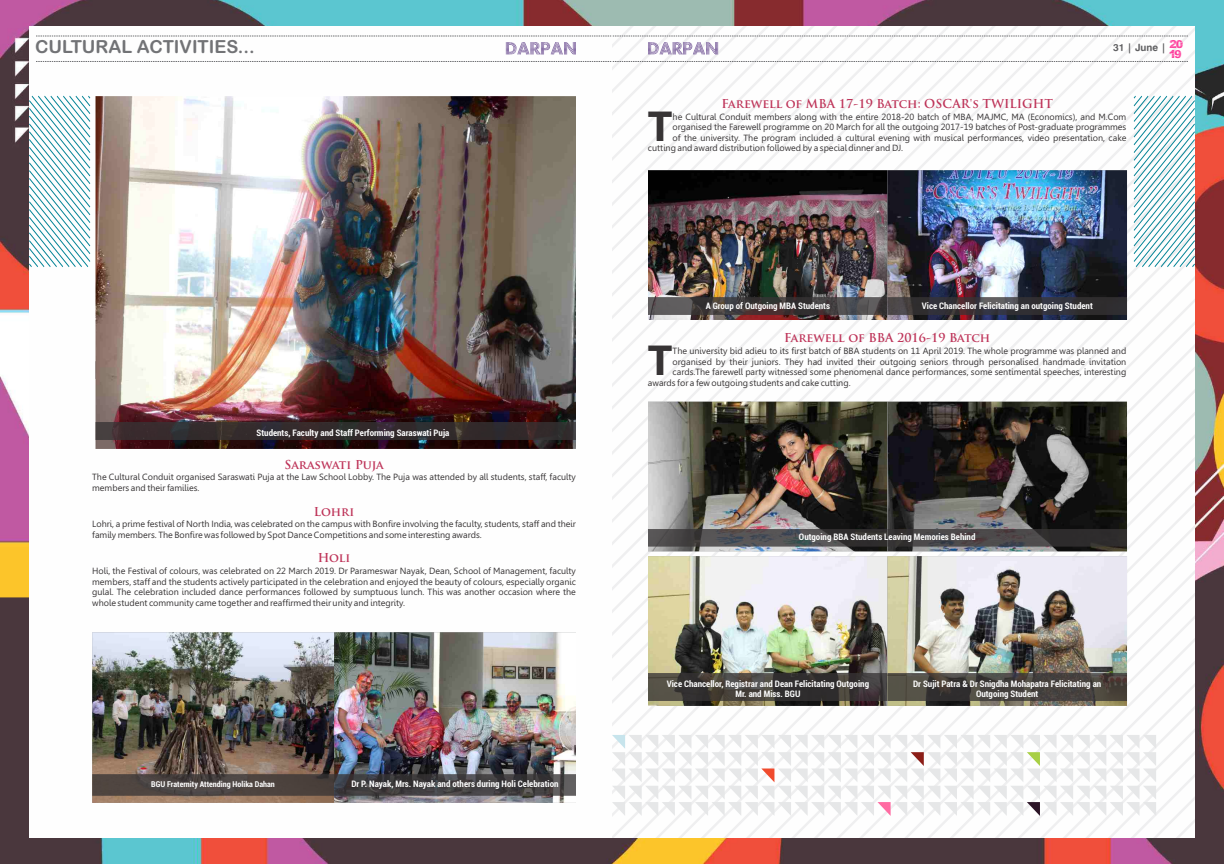
<style>
.page{position:relative;width:1224px;height:864px;background:#fff}
.page>*{position:absolute;margin:0;border:0;box-sizing:border-box;transform-origin:0 0}
.t1{font:700 42px "Gisha";color:#373435}
.t2{font:18px "Arial Rounded MT Bold";color:#727376}
.t3{font:700 12px "Trajan Pro";color:#be3459}
.t4{font:10px "Swiss 721 BT Bold Rounded";color:#606062}
.t5{font:9px/10.5px "Gisha";color:#373435}
.t6{font:700 condensed 9px/10.3px "Roboto";color:#fefefe;text-align:center}
.t7{font:8.7px/9.8px "Orial Bold";color:#ff3a9a}
.t8{font:700 condensed 8.1px "Roboto";color:#fefefe}
</style>
<div class="page">
<img style="left:0;top:0;width:1224px;height:864px">
<svg style="left:612px;top:320px;width:437px;height:82px"></svg>
<svg style="left:612px;top:320px;width:414px;height:67px"></svg>
<svg style="left:612px;top:320px;width:392px;height:45px"></svg>
<svg style="left:612px;top:320px;width:369px;height:22px"></svg>
<div style="left:29px;top:26px;width:583px;height:812px;background:#fefefe"></div>
<img style="left:29px;top:26px;width:1166px;height:294px">
<img style="left:612px;top:402px;width:583px;height:436px">
<img style="left:94px;top:96px;width:482px;height:353px">
<svg style="left:94px;top:423px;width:482px;height:17px"></svg>
<img style="left:92px;top:632px;width:484px;height:171px">
<h2 class="t2" style="left:35px;top:40px;width:221px">CULTURAL ACTIVITIES...</h2>
<p class="t4" style="left:1113px;top:43px;width:55px">31 | June |</p>
<p class="t7" style="left:1170px;top:39px;width:15px">20<br>19</p>
<h3 class="t3" style="left:722px;top:99px;width:333px">Farewell of MBA 17-19 Batch: OSCAR's TWILIGHT</h3>
<p class="t5" style="left:673px;top:112px;width:455px">he Cultural Conduit members along with the entire 2018-20 batch of MBA, MAJMC, MA (Economics), and M.Com</p>
<h1 class="t1" style="left:648px;top:109px;width:26px">T</h1>
<p class="t5" style="left:673px;top:123px;width:455px">organised the Farewell programme on 20 March for all the outgoing 2017-19 batches of Post-graduate programmes</p>
<p class="t5" style="left:673px;top:133px;width:455px">of the university. The program included a cultural evening with musical performances, video presentation, cake</p>
<p class="t5" style="left:648px;top:144px;width:257px">cutting and award distribution followed by a special dinner and DJ.</p>
<p class="t6" style="left:257px;top:429px;width:194px">Students, Faculty and Staff Performing Saraswati Puja</p>
<h3 class="t3" style="left:284px;top:460px;width:101px">Saraswati Puja</h3>
<p class="t5" style="left:92px;top:473px;width:485px">The Cultural Conduit organised Saraswati Puja at the Law School Lobby. The Puja was attended by all students, staff, faculty members and their families.</p>
<h3 class="t3" style="left:314px;top:507px;width:42px">Lohri</h3>
<p class="t5" style="left:92px;top:520px;width:485px">Lohri, a prime festival of North India, was celebrated on the campus with Bonfire involving the faculty, students, staff and their family members. The Bonfire was followed by Spot Dance Competitions and some interesting awards.</p>
<h3 class="t3" style="left:318px;top:553px;width:34px">Holi</h3>
<p class="t5" style="left:92px;top:567px;width:485px;text-align:justify">Holi, the Festival of colours, was celebrated on 22 March 2019. Dr Parameswar Nayak, Dean, School of Management, faculty members, staff and the students actively participated in the celebration and enjoyed the beauty of colours, especially organic gulal. The celebration included dance performances followed by sumptuous lunch. This was another occasion where the whole student community came together and reaffirmed their unity and integrity.</p>
<p class="t8" style="left:151px;top:781px;width:125px">BGU Fraternity Attending Holika Dahan</p>
<p class="t6" style="left:351px;top:780px;width:209px">Dr P. Nayak, Mrs. Nayak and others during Holi Celebration</p>
<p class="t6" style="left:706px;top:302px;width:126px">A Group of Outgoing MBA Students</p>
<p class="t6" style="left:922px;top:302px;width:172px">Vice Chancellor Felicitating an outgoing Student</p>
<h3 class="t3" style="left:784px;top:333px;width:208px">Farewell of BBA 2016-19 Batch</h3>
<p class="t5" style="left:673px;top:346px;width:455px">The university bid adieu to its first batch of BBA students on 11 April 2019. The whole programme was planned and</p>
<h1 class="t1" style="left:648px;top:344px;width:26px">T</h1>
<p class="t5" style="left:673px;top:357px;width:455px">organised by their juniors. They had invited their outgoing seniors through personalised handmade invitation</p>
<p class="t5" style="left:673px;top:368px;width:455px">cards.The farewell party witnessed some phenomenal dance performances, some sentimental speeches, interesting</p>
<p class="t5" style="left:648px;top:378px;width:204px">awards for a few outgoing students and cake cutting.</p>
<p class="t6" style="left:799px;top:533px;width:178px">Outgoing BBA Students Leaving Memories Behind</p>
<p class="t6" style="left:667px;top:679px;width:204px">Vice Chancellor, Registrar and Dean Felicitating Outgoing<br>Mr. and Miss. BGU</p>
<p class="t6" style="left:913px;top:679px;width:190px">Dr Sujit Patra &amp; Dr Snigdha Mohapatra Felicitating an<br>Outgoing Student</p>
</div>
